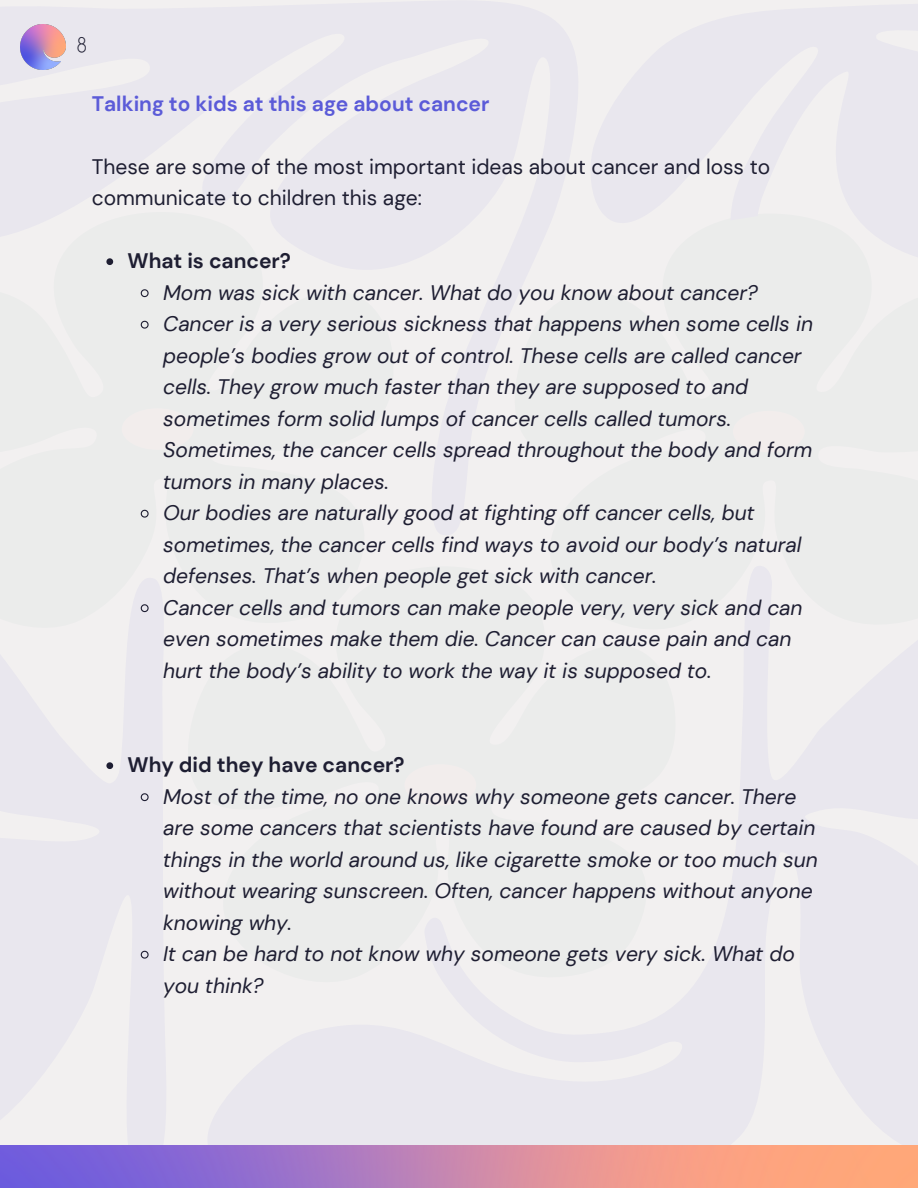
<style>
.page{position:relative;width:918px;height:1188px;background:#fff}
.page>*{position:absolute;margin:0;border:0;box-sizing:border-box;transform-origin:0 0}
.t1{font:italic 21px/31.5px "DM Sans";color:#1e1e32}
.t2{font:21px/31.5px "DM Sans";color:#1e1e32}
.t3{font:700 21px "DM Sans";color:#1e1e32}
.t4{font:700 21px "DM Sans";color:#5b5bd8}
.t5{font:20.4px "Moonlight";color:#1e1e32}
</style>
<div class="page">
<div style="left:592px;top:296px;width:326px;height:244px;background:#ebeceb"></div>
<div style="left:169px;top:540px;width:749px;height:605px;background:#ebecee"></div>
<svg style="left:0;top:543px;width:169px;height:602px;fill:#e9e7ee"></svg>
<div style="left:0;top:0;width:592px;height:543px;background:#ebecee"></div>
<div style="left:583px;top:0;width:335px;height:296px;background:#ebecee"></div>
<div style="left:122px;top:408px;width:72px;height:42px;background:#f2edec;border-radius:50%"></div>
<div style="left:404px;top:764px;width:72px;height:42px;background:#f2edec;border-radius:50%"></div>
<div style="left:733px;top:411px;width:72px;height:41px;background:#f2edec;border-radius:50%"></div>
<img style="left:21px;top:25px;width:45px;height:45px">
<img style="left:0;top:1145px;width:918px;height:43px">
<svg style="left:106px;top:258px;width:7px;height:7px"></svg>
<svg style="left:140px;top:288px;width:9px;height:10px"></svg>
<svg style="left:140px;top:320px;width:9px;height:9px"></svg>
<svg style="left:140px;top:509px;width:9px;height:9px"></svg>
<svg style="left:140px;top:603px;width:9px;height:10px"></svg>
<svg style="left:106px;top:762px;width:7px;height:7px"></svg>
<svg style="left:140px;top:792px;width:9px;height:10px"></svg>
<svg style="left:140px;top:950px;width:9px;height:9px"></svg>
<p class="t5" style="left:77px;top:34px;width:12px">8</p>
<p class="t4" style="left:92px;top:90px;width:399px">Talking to kids at this age about cancer</p>
<p class="t2" style="left:92px;top:151px;width:680px">These are some of the most important ideas about cancer and loss to communicate to children this age:</p>
<h1 class="t3" style="left:127px;top:248px;width:165px">What is cancer?</h1>
<p class="t1" style="left:163px;top:277px;width:596px">Mom was sick with cancer. What do you know about cancer?</p>
<p class="t1" style="left:163px;top:309px;width:651px">Cancer is a very serious sickness that happens when some cells in people’s bodies grow out of control. These cells are called cancer cells. They grow much faster than they are supposed to and sometimes form solid lumps of cancer cells called tumors.<br>Sometimes, the cancer cells spread throughout the body and form tumors in many places.</p>
<p class="t1" style="left:163px;top:498px;width:640px">Our bodies are naturally good at fighting off cancer cells, but sometimes, the cancer cells find ways to avoid our body’s natural defenses. That’s when people get sick with cancer.</p>
<p class="t1" style="left:163px;top:592px;width:641px">Cancer cells and tumors can make people very, very sick and can even sometimes make them die. Cancer can cause pain and can hurt the body’s ability to work the way it is supposed to.</p>
<p class="t3" style="left:127px;top:752px;width:279px">Why did they have cancer?</p>
<p class="t1" style="left:163px;top:781px;width:656px">Most of the time, no one knows why someone gets cancer. There are some cancers that scientists have found are caused by certain things in the world around us, like cigarette smoke or too much sun without wearing sunscreen. Often, cancer happens without anyone knowing why.</p>
<p class="t1" style="left:163px;top:939px;width:633px">It can be hard to not know why someone gets very sick. What do you think?</p>
</div>
